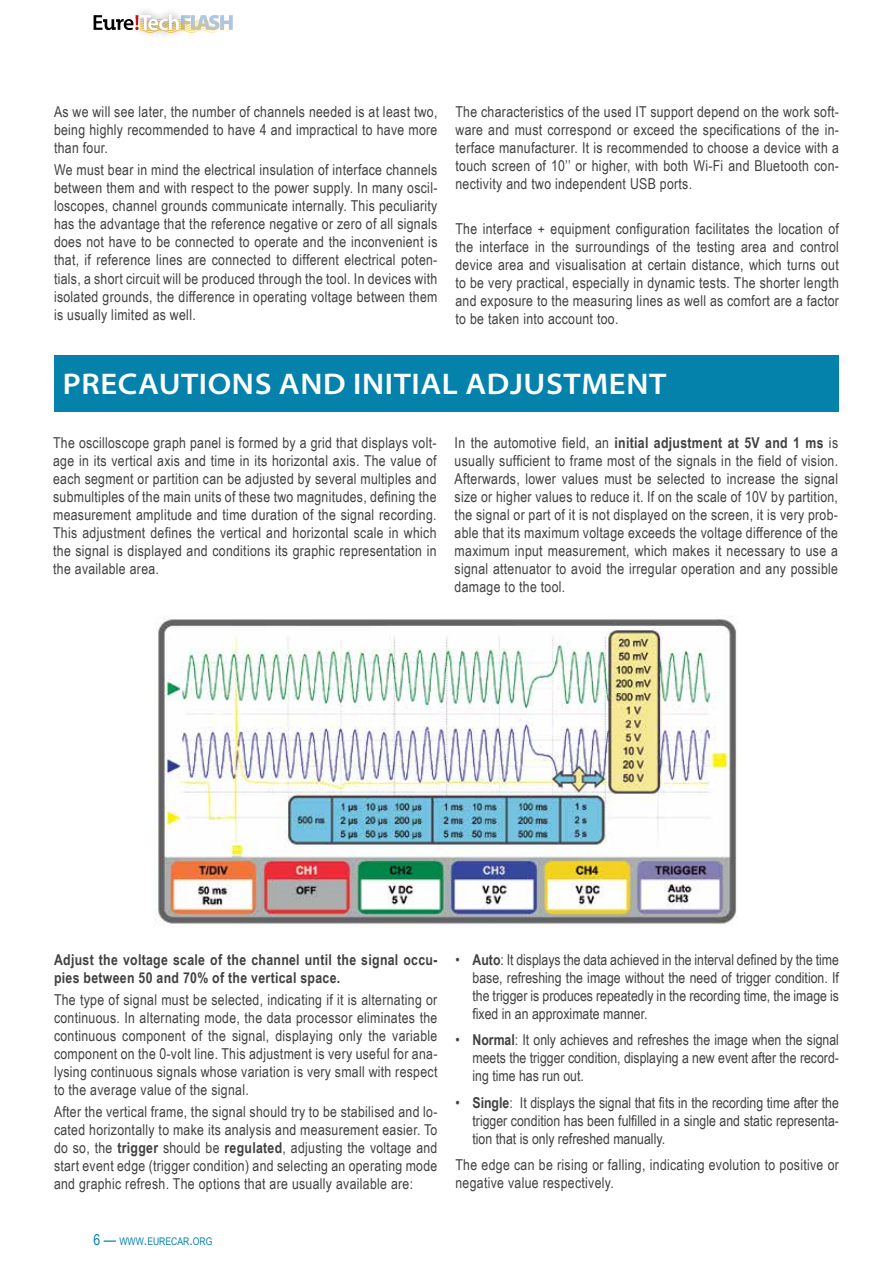
<style>
.page{position:relative;width:893px;height:1263px;background:#fff}
.page>*{position:absolute;margin:0;border:0;box-sizing:border-box;transform-origin:0 0}
.t1{font:600 semi-expanded 30px "Myriad Pro";letter-spacing:.02em;color:#fff}
.t2{font:15px/18px "Arial Narrow";letter-spacing:.02em;color:#414042;text-align:justify}
.t3{font:700 15px/18px "Arial Narrow";letter-spacing:.02em;color:#414042}
.t4{font:10.5px "Arial Narrow";color:#0482ab}
.s1{font-weight:700}
.s2{font-size:15px}
</style>
<div class="page">
<svg style="left:94px;top:14px;width:139px;height:19px"></svg>
<div style="left:54px;top:355px;width:785px;height:56px;background:#0482ab"></div>
<img style="left:154px;top:615px;width:584px;height:311px">
<p class="t2" style="left:54px;top:102px;width:385px">As we will see later, the number of channels needed is at least two, being highly recommended to have 4 and impractical to have more than four.</p>
<p class="t2" style="left:54px;top:161px;width:385px">We must bear in mind the electrical insulation of interface channels between them and with respect to the power supply. In many oscil&shy;loscopes, channel grounds communicate internally. This peculiarity has the advantage that the reference negative or zero of all signals does not have to be connected to operate and the inconvenient is that, if reference lines are connected to different electrical poten&shy;tials, a short circuit will be produced through the tool. In devices with isolated grounds, the difference in operating voltage between them is usually limited as well.</p>
<p class="t2" style="left:455px;top:102px;width:385px">The characteristics of the used IT support depend on the work soft&shy;ware and must correspond or exceed the specifications of the in&shy;terface manufacturer. It is recommended to choose a device with a touch screen of 10’’ or higher, with both Wi-Fi and Bluetooth con&shy;nectivity and two independent USB ports.</p>
<p class="t2" style="left:455px;top:219px;width:385px">The interface + equipment configuration facilitates the location of the interface in the surroundings of the testing area and control device area and visualisation at certain distance, which turns out to be very practical, especially in dynamic tests. The shorter length and exposure to the measuring lines as well as comfort are a factor to be taken into account too.</p>
<h1 class="t1" style="left:63px;top:367px;width:605px">PRECAUTIONS AND INITIAL ADJUSTMENT</h1>
<p class="t2" style="left:53px;top:433px;width:385px">The oscilloscope graph panel is formed by a grid that displays volt&shy;age in its vertical axis and time in its horizontal axis. The value of each segment or partition can be adjusted by several multiples and submultiples of the main units of these two magnitudes, defining the measurement amplitude and time duration of the signal recording.<br>This adjustment defines the vertical and horizontal scale in which the signal is displayed and conditions its graphic representation in the available area.</p>
<p class="t2" style="left:455px;top:433px;width:385px">In the automotive field, an <span class="s1">initial adjustment at 5V and 1 ms</span> is usually sufficient to frame most of the signals in the field of vision.<br>Afterwards, lower values must be selected to increase the signal size or higher values to reduce it. If on the scale of 10V by partition, the signal or part of it is not displayed on the screen, it is very prob&shy;able that its maximum voltage exceeds the voltage difference of the maximum input measurement, which makes it necessary to use a signal attenuator to avoid the irregular operation and any possible damage to the tool.</p>
<p class="t3" style="left:54px;top:950px;width:385px">Adjust the voltage scale of the channel until the signal occu&shy;pies between 50 and 70% of the vertical space.</p>
<p class="t2" style="left:54px;top:990px;width:385px">The type of signal must be selected, indicating if it is alternating or continuous. In alternating mode, the data processor eliminates the continuous component of the signal, displaying only the variable component on the 0-volt line. This adjustment is very useful for ana&shy;lysing continuous signals whose variation is very small with respect to the average value of the signal.</p>
<p class="t2" style="left:54px;top:1102px;width:385px">After the vertical frame, the signal should try to be stabilised and lo&shy;cated horizontally to make its analysis and measurement easier. To do so, the <span class="s1">trigger</span> should be <span class="s1">regulated</span>, adjusting the voltage and start event edge (trigger condition) and selecting an operating mode and graphic refresh. The options that are usually available are:</p>
<p class="t4" style="left:94px;top:1233px;width:120px"><span class="s2">6 —</span> WWW<span class="s2">.</span>EURECAR<span class="s2">.</span>ORG</p>
<p class="t2" style="left:472px;top:950px;width:368px;text-indent:-17px">• <span class="s1">Auto</span>: It displays the data achieved in the interval defined by the time base, refreshing the image without the need of trigger condition. If the trigger is produces repeatedly in the recording time, the image is fixed in an approximate manner.</p>
<p class="t2" style="left:472px;top:1030px;width:368px;text-indent:-17px">• <span class="s1">Normal</span>: It only achieves and refreshes the image when the signal meets the trigger condition, displaying a new event after the record&shy;ing time has run out.</p>
<p class="t2" style="left:472px;top:1093px;width:368px;text-indent:-17px">• <span class="s1">Single</span>: It displays the signal that fits in the recording time after the trigger condition has been fulfilled in a single and static representa&shy;tion that is only refreshed manually.</p>
<p class="t2" style="left:455px;top:1155px;width:385px">The edge can be rising or falling, indicating evolution to positive or negative value respectively.</p>
</div>
